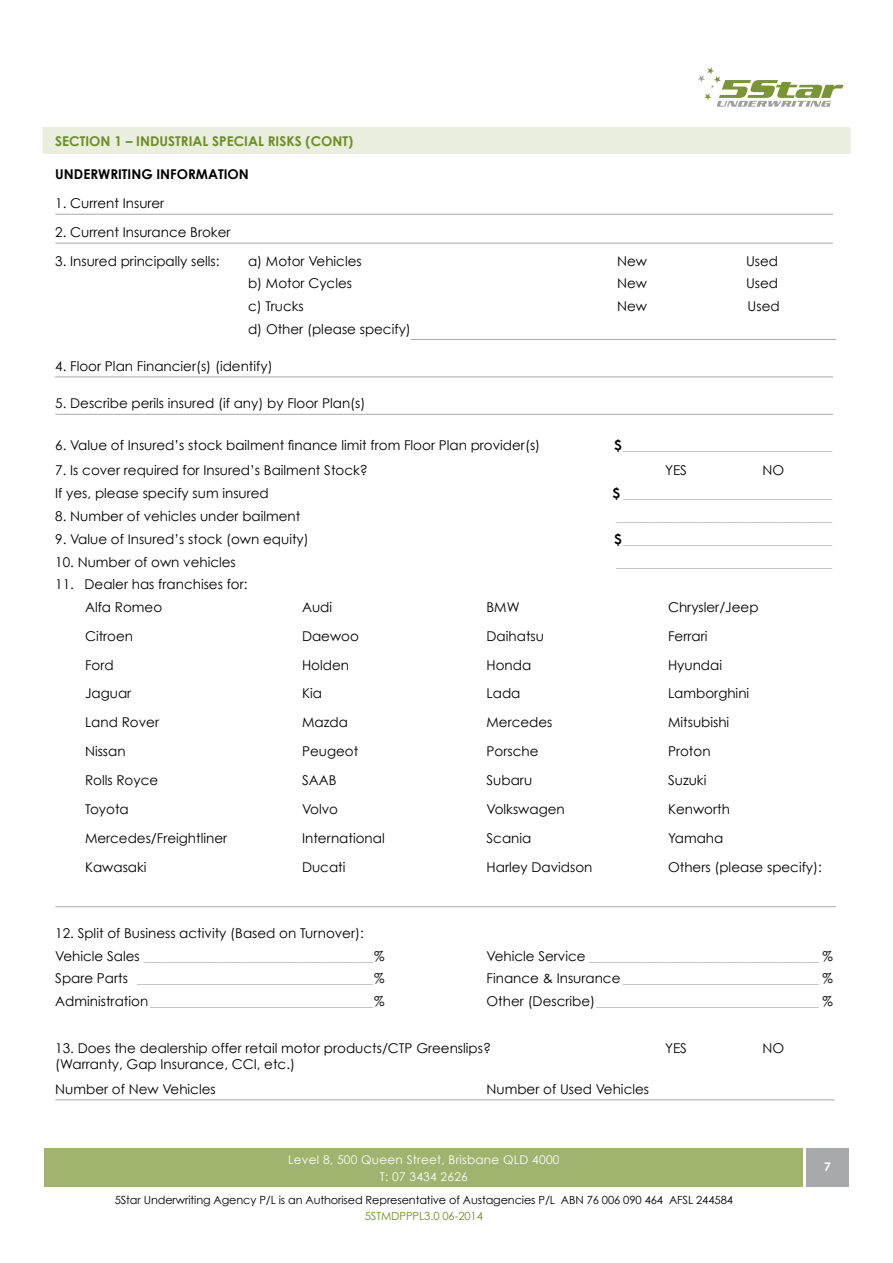
<style>
.page{position:relative;width:893px;height:1263px;background:#fff}
.page>*{position:absolute;margin:0;border:0;box-sizing:border-box;transform-origin:0 0}
.t1{font:13.5px/22.5px "Century Gothic";color:#000}
.t2{font:13.5px "Century Gothic";color:#a7a9ac}
.t3{font:700 13.5px "Century Gothic";color:#6d8d23}
.t4{font:700 13.5px "Century Gothic";color:#a7a9ac}
.t5{font:700 13.5px "Century Gothic";color:#000}
.t6{font:12px/16.5px "Century Gothic";letter-spacing:.02em;color:#fff;text-align:center}
.t7{font:700 12px "Century Gothic";color:#fff}
.t8{font:11.25px "Century Gothic";letter-spacing:-.01em;color:#000}
.t9{font:11.25px "Century Gothic";letter-spacing:-.01em;color:#6d8d23}
.s1{font-weight:700;color:#000}
.s2{color:#a7a9ac}
.s3{color:#000}
</style>
<div class="page">
<div style="left:45px;top:1149px;width:758px;height:38px;background:#a0b46f"></div>
<div style="left:806px;top:1149px;width:43px;height:38px;background:#a7a9ac"></div>
<svg style="left:698px;top:67px;width:145px;height:40px"></svg>
<div style="left:43px;top:127px;width:807px;height:27px;background:#e9eedf"></div>
<hr style="left:55px;top:214px;width:778px;height:1px;background:#a7a9ac">
<hr style="left:55px;top:243px;width:778px;height:1px;background:#a7a9ac">
<hr style="left:411px;top:339px;width:425px;height:1px;background:#a7a9ac">
<hr style="left:55px;top:376px;width:778px;height:1px;background:#a7a9ac">
<hr style="left:55px;top:414px;width:778px;height:1px;background:#a7a9ac">
<hr style="left:55px;top:906px;width:781px;height:1px;background:#a7a9ac">
<hr style="left:55px;top:1099px;width:780px;height:1px;background:#a7a9ac">
<p class="t3" style="left:55px;top:133px;width:300px">SECTION 1 – INDUSTRIAL SPECIAL RISKS (CONT)</p>
<p class="t5" style="left:55px;top:166px;width:195px">UNDERWRITING INFORMATION</p>
<p class="t1" style="left:55px;top:192px;width:111px">1. Current Insurer</p>
<p class="t1" style="left:55px;top:221px;width:177px">2. Current Insurance Broker</p>
<p class="t1" style="left:55px;top:250px;width:166px">3. Insured principally sells:</p>
<p class="t1" style="left:248px;top:250px;width:115px">a) Motor Vehicles</p>
<p class="t1" style="left:617px;top:250px;width:31px">New</p>
<p class="t1" style="left:746px;top:250px;width:34px">Used</p>
<p class="t1" style="left:248px;top:272px;width:106px">b) Motor Cycles</p>
<p class="t1" style="left:617px;top:272px;width:31px">New</p>
<p class="t1" style="left:746px;top:272px;width:34px">Used</p>
<p class="t1" style="left:248px;top:295px;width:57px">c) Trucks</p>
<p class="t1" style="left:617px;top:295px;width:31px">New</p>
<p class="t1" style="left:748px;top:295px;width:34px">Used</p>
<p class="t1" style="left:248px;top:317px;width:164px">d) Other (please specify)</p>
<p class="t1" style="left:55px;top:355px;width:219px">4. Floor Plan Financier(s) (identify)</p>
<p class="t1" style="left:55px;top:392px;width:312px">5. Describe perils insured (if any) by Floor Plan(s)</p>
<p class="t1" style="left:55px;top:434px;width:486px">6. Value of Insured’s stock bailment finance limit from Floor Plan provider(s)</p>
<p class="t2" style="left:614px;top:437px;width:220px"><span class="s1">$</span>_______________________________</p>
<p class="t1" style="left:55px;top:459px;width:314px">7. Is cover required for Insured’s Bailment Stock?</p>
<p class="t1" style="left:665px;top:459px;width:23px">YES</p>
<p class="t1" style="left:763px;top:459px;width:23px">NO</p>
<p class="t1" style="left:55px;top:482px;width:215px">If yes, please specify sum insured</p>
<p class="t2" style="left:613px;top:485px;width:221px"><span class="s1">$</span> _______________________________</p>
<p class="t1" style="left:55px;top:505px;width:247px">8. Number of vehicles under bailment</p>
<p class="t4" style="left:616px;top:508px;width:217px">________________________________</p>
<p class="t1" style="left:55px;top:528px;width:255px">9. Value of Insured’s stock (own equity)</p>
<p class="t2" style="left:614px;top:531px;width:220px"><span class="s1">$</span>_______________________________</p>
<p class="t1" style="left:55px;top:550px;width:182px">10. Number of own vehicles</p>
<p class="t2" style="left:616px;top:554px;width:217px">________________________________</p>
<p class="t1" style="left:85px;top:573px;width:164px;text-indent:-30px">11. Dealer has franchises for:<br>Alfa Romeo</p>
<p class="t1" style="left:302px;top:595px;width:32px">Audi</p>
<p class="t1" style="left:487px;top:595px;width:35px">BMW</p>
<p class="t1" style="left:668px;top:595px;width:92px">Chrysler/Jeep</p>
<p class="t1" style="left:85px;top:624px;width:50px">Citroen</p>
<p class="t1" style="left:302px;top:624px;width:58px">Daewoo</p>
<p class="t1" style="left:487px;top:624px;width:59px">Daihatsu</p>
<p class="t1" style="left:668px;top:624px;width:41px">Ferrari</p>
<p class="t1" style="left:85px;top:653px;width:30px">Ford</p>
<p class="t1" style="left:302px;top:653px;width:49px">Holden</p>
<p class="t1" style="left:487px;top:653px;width:46px">Honda</p>
<p class="t1" style="left:668px;top:653px;width:56px">Hyundai</p>
<p class="t1" style="left:85px;top:682px;width:48px">Jaguar</p>
<p class="t1" style="left:302px;top:682px;width:21px">Kia</p>
<p class="t1" style="left:487px;top:682px;width:35px">Lada</p>
<p class="t1" style="left:668px;top:682px;width:83px">Lamborghini</p>
<p class="t1" style="left:85px;top:711px;width:76px">Land Rover</p>
<p class="t1" style="left:302px;top:711px;width:47px">Mazda</p>
<p class="t1" style="left:487px;top:711px;width:67px">Mercedes</p>
<p class="t1" style="left:668px;top:711px;width:63px">Mitsubishi</p>
<p class="t1" style="left:85px;top:740px;width:42px">Nissan</p>
<p class="t1" style="left:302px;top:740px;width:58px">Peugeot</p>
<p class="t1" style="left:487px;top:740px;width:53px">Porsche</p>
<p class="t1" style="left:668px;top:740px;width:44px">Proton</p>
<p class="t1" style="left:85px;top:769px;width:75px">Rolls Royce</p>
<p class="t1" style="left:302px;top:769px;width:36px">SAAB</p>
<p class="t1" style="left:487px;top:769px;width:47px">Subaru</p>
<p class="t1" style="left:668px;top:769px;width:40px">Suzuki</p>
<p class="t1" style="left:85px;top:798px;width:45px">Toyota</p>
<p class="t1" style="left:302px;top:798px;width:37px">Volvo</p>
<p class="t1" style="left:487px;top:798px;width:80px">Volkswagen</p>
<p class="t1" style="left:668px;top:798px;width:63px">Kenworth</p>
<p class="t1" style="left:85px;top:826px;width:144px">Mercedes/Freightliner</p>
<p class="t1" style="left:302px;top:826px;width:84px">International</p>
<p class="t1" style="left:487px;top:826px;width:46px">Scania</p>
<p class="t1" style="left:668px;top:826px;width:57px">Yamaha</p>
<p class="t1" style="left:85px;top:855px;width:63px">Kawasaki</p>
<p class="t1" style="left:302px;top:855px;width:45px">Ducati</p>
<p class="t1" style="left:487px;top:855px;width:107px">Harley Davidson</p>
<p class="t1" style="left:668px;top:855px;width:155px">Others (please specify):</p>
<p class="t1" style="left:55px;top:922px;width:331px">12. Split of Business activity (Based on Turnover):<br>Vehicle Sales <span class="s2">__________________________________</span>%</p>
<p class="t2" style="left:487px;top:947px;width:348px"><span class="s3">Vehicle Service</span> __________________________________ <span class="s3">%</span></p>
<p class="t2" style="left:55px;top:970px;width:331px"><span class="s3">Spare Parts</span> ___________________________________<span class="s3">%</span></p>
<p class="t2" style="left:487px;top:970px;width:348px"><span class="s3">Finance &amp; Insurance</span> _____________________________ <span class="s3">%</span></p>
<p class="t2" style="left:55px;top:992px;width:331px"><span class="s3">Administration</span> _________________________________<span class="s3">%</span></p>
<p class="t2" style="left:487px;top:992px;width:348px"><span class="s3">Other (Describe)</span>_________________________________ <span class="s3">%</span></p>
<p class="t1" style="left:55px;top:1037px;width:437px">13. Does the dealership offer retail motor products/CTP Greenslips?</p>
<p class="t1" style="left:665px;top:1037px;width:23px">YES</p>
<p class="t1" style="left:763px;top:1037px;width:23px">NO</p>
<p class="t1" style="left:55px;top:1052px;width:241px;line-height:24.6px">(Warranty, Gap Insurance, CCI, etc.)<br>Number of New Vehicles</p>
<p class="t1" style="left:487px;top:1077px;width:164px">Number of Used Vehicles</p>
<p class="t6" style="left:288px;top:1151px;width:273px">Level 8, 500 Queen Street, Brisbane QLD 4000<br>T: 07 3434 2626</p>
<p class="t8" style="left:115px;top:1193px;width:620px">5Star Underwriting Agency P/L is an Authorised Representative of Austagencies P/L ABN 76 006 090 464 AFSL 244584</p>
<p class="t9" style="left:365px;top:1209px;width:120px">5STMDPPPL3.0 06-2014</p>
<p class="t7" style="left:824px;top:1159px;width:8px">7</p>
</div>
